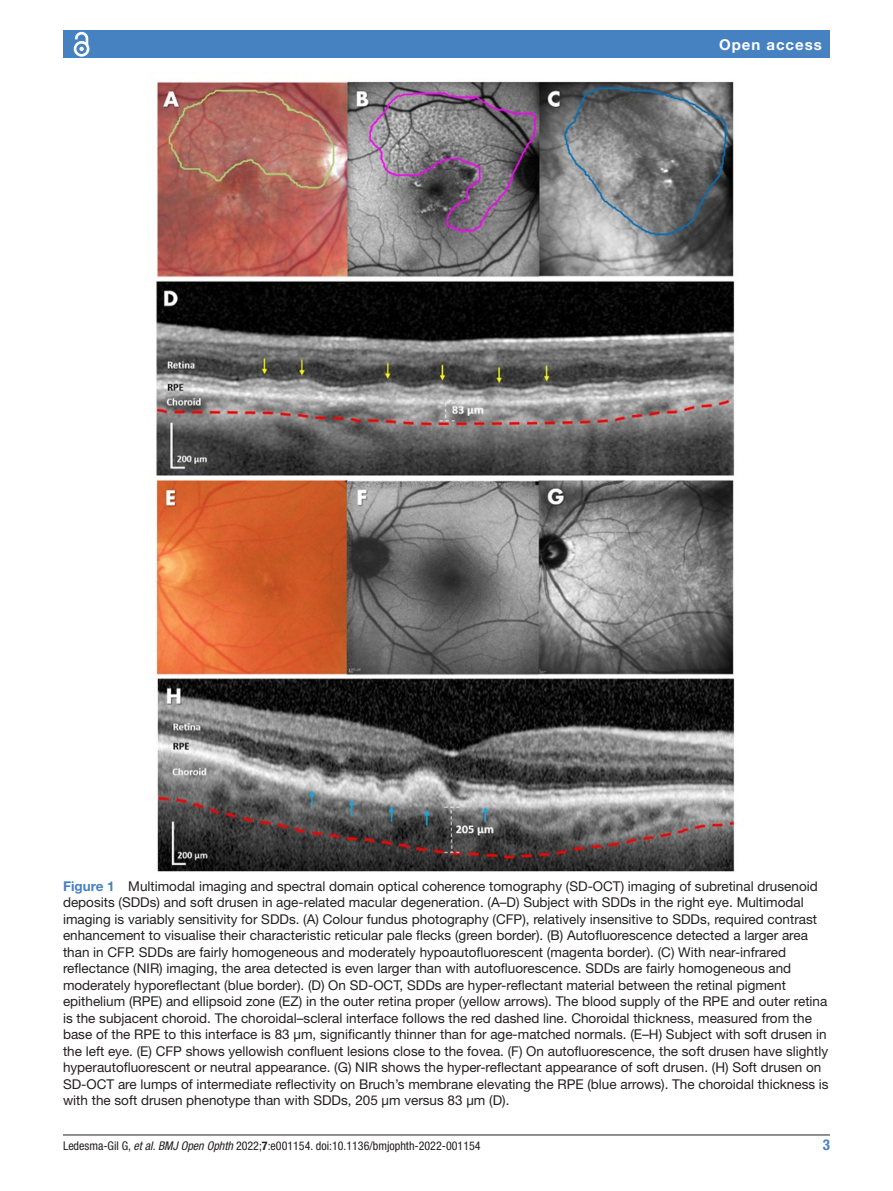
<style>
.page{position:relative;width:893px;height:1191px;background:#fff}
.page>*{position:absolute;margin:0;border:0;box-sizing:border-box;transform-origin:0 0}
.t1{font:700 15px "Helvetica Neue LT Std";letter-spacing:.065em;color:#fff}
.t2{font:700 condensed 15px "Helvetica Neue LT Std";color:#4681c2}
.t3{font:13.5px/16.5px "Helvetica Neue LT Std";color:#231f20}
.t4{font:condensed 12px "Helvetica Neue LT Std";color:#231f20}
.s1{font-weight:700;color:#4681c2}
.s2{font-style:italic}
.s3{font-weight:700}
</style>
<div class="page">
<hr style="left:63px;top:1134px;width:767px;height:1px;background:#231f20">
<div style="left:63px;top:31px;width:767px;height:27px;background:#4681c2"></div>
<svg style="left:73px;top:31px;width:17px;height:26px"></svg>
<img style="left:155px;top:81px;width:580px;height:791px">
<p class="t1" style="left:719px;top:35px;width:104px">Open access</p>
<p class="t3" style="left:63px;top:877px;width:767px"><span class="s1">Figure 1</span> Multimodal imaging and spectral domain optical coherence tomography (SD-OCT) imaging of subretinal drusenoid deposits (SDDs) and soft drusen in age-related macular degeneration. (A–D) Subject with SDDs in the right eye. Multimodal imaging is variably sensitivity for SDDs. (A) Colour fundus photography (CFP), relatively insensitive to SDDs, required contrast enhancement to visualise their characteristic reticular pale flecks (green border). (B) Autofluorescence detected a larger area than in CFP. SDDs are fairly homogeneous and moderately hypoautofluorescent (magenta border). (C) With near-infrared reflectance (NIR) imaging, the area detected is even larger than with autofluorescence. SDDs are fairly homogeneous and moderately hyporeflectant (blue border). (D) On SD-OCT, SDDs are hyper-reflectant material between the retinal pigment epithelium (RPE) and ellipsoid zone (EZ) in the outer retina proper (yellow arrows). The blood supply of the RPE and outer retina is the subjacent choroid. The choroidal–scleral interface follows the red dashed line. Choroidal thickness, measured from the base of the RPE to this interface is 83 μm, significantly thinner than for age-matched normals. (E–H) Subject with soft drusen in the left eye. (E) CFP shows yellowish confluent lesions close to the fovea. (F) On autofluorescence, the soft drusen have slightly hyperautofluorescent or neutral appearance. (G) NIR shows the hyper-reflectant appearance of soft drusen. (H) Soft drusen on SD-OCT are lumps of intermediate reflectivity on Bruch’s membrane elevating the RPE (blue arrows). The choroidal thickness is with the soft drusen phenotype than with SDDs, 205 μm versus 83 μm (D).</p>
<p class="t4" style="left:63px;top:1138px;width:419px">Ledesma-Gil G, <span class="s2">et al</span>. <span class="s2">BMJ Open Ophth</span> 2022;<span class="s3">7</span>:e001154. doi:10.1136/bmjophth-2022-001154</p>
<p class="t2" style="left:823px;top:1135px;width:9px">3</p>
</div>
